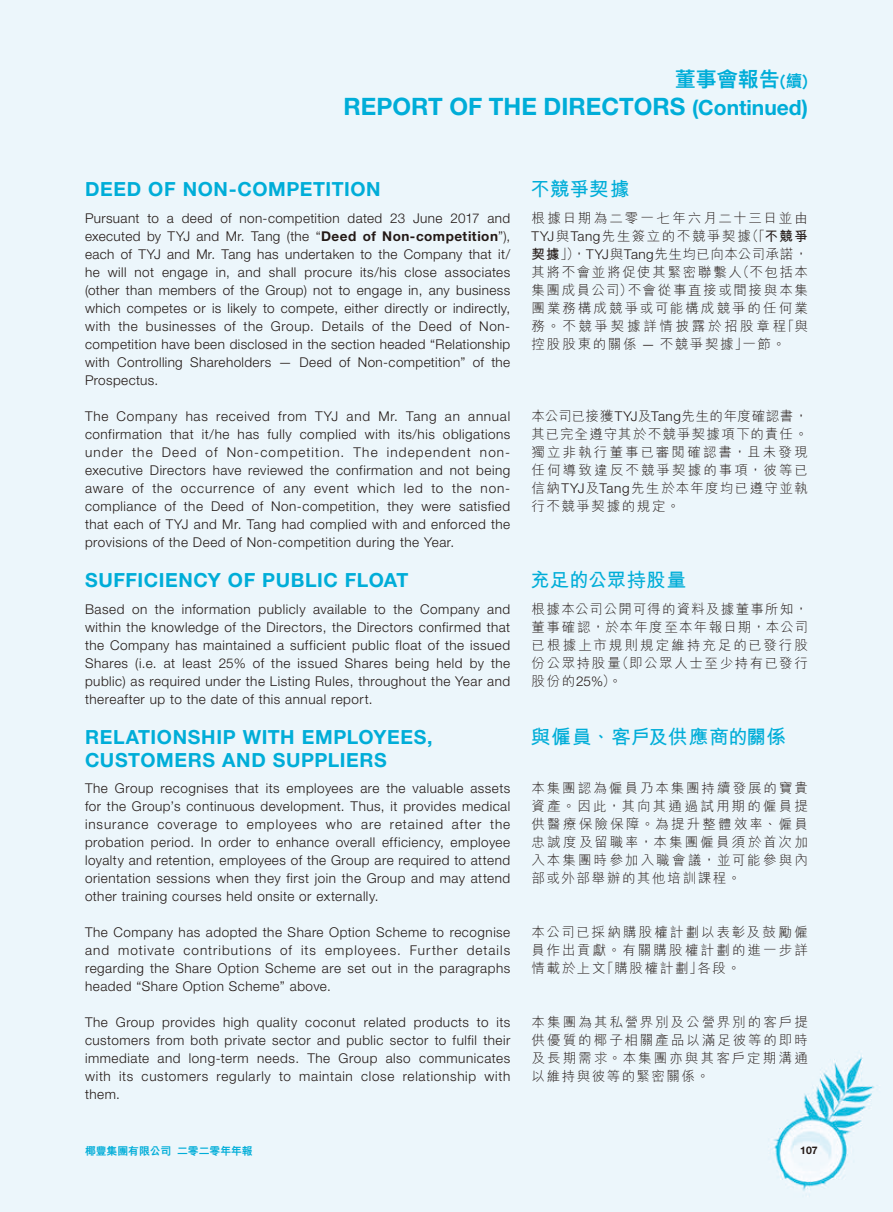
<style>
.page{position:relative;width:893px;height:1212px;background:#ecf6fb}
.page>*{position:absolute;margin:0;border:0;box-sizing:border-box;transform-origin:0 0}
.t1{font:700 24px "Helvetica Neue LT Std";color:#00add8}
.t2{font:800 21px "M Hei HK";color:#00add8}
.t3{font:700 19.5px/22.5px "Helvetica Neue LT Std";letter-spacing:.03em;color:#00add8}
.t4{font:700 19.5px "M Hei HK";letter-spacing:.005em;color:#00add8}
.t5{font:300 13.5px/18px "Helvetica Neue LT Std";letter-spacing:.04em;color:#231916;text-align:justify}
.t6{font:300 13.5px/18px "M Hei HK";letter-spacing:.145em;color:#231916;text-align:justify}
.t7{font:800 10.8px "M Hei HK";color:#00add8}
.t8{font:700 10.5px "Helvetica Neue LT Std";color:#231916}
.s1{font-size:16.5px}
.s2{font-size:21px}
.s3{font-weight:700}
.s4{font-family:"Helvetica Neue LT Std"}
</style>
<div class="page">
<h2 class="t2" style="left:675px;top:69px;width:135px">董事會報告<span class="s1">(續)</span></h2>
<h1 class="t1" style="left:344px;top:92px;width:466px">REPORT OF THE DIRECTORS <span class="s2">(Continued)</span></h1>
<h3 class="t3" style="left:85px;top:177px;width:297px">DEED OF NON-COMPETITION</h3>
<p class="t5" style="left:85px;top:208px;width:427px">Pursuant to a deed of non-competition dated 23 June 2017 and executed by TYJ and Mr. Tang (the “<span class="s3">Deed of Non-competition</span>”), each of TYJ and Mr. Tang has undertaken to the Company that it/ he will not engage in, and shall procure its/his close associates (other than members of the Group) not to engage in, any business which competes or is likely to compete, either directly or indirectly, with the businesses of the Group. Details of the Deed of Non&shy;competition have been disclosed in the section headed “Relationship with Controlling Shareholders — Deed of Non-competition” of the Prospectus.</p>
<p class="t5" style="left:85px;top:406px;width:427px">The Company has received from TYJ and Mr. Tang an annual confirmation that it/he has fully complied with its/his obligations under the Deed of Non-competition. The independent non&shy;executive Directors have reviewed the confirmation and not being aware of the occurrence of any event which led to the non&shy;compliance of the Deed of Non-competition, they were satisfied that each of TYJ and Mr. Tang had complied with and enforced the provisions of the Deed of Non-competition during the Year.</p>
<h3 class="t3" style="left:85px;top:568px;width:325px">SUFFICIENCY OF PUBLIC FLOAT</h3>
<p class="t5" style="left:85px;top:599px;width:427px">Based on the information publicly available to the Company and within the knowledge of the Directors, the Directors confirmed that the Company has maintained a sufficient public float of the issued Shares (i.e. at least 25% of the issued Shares being held by the public) as required under the Listing Rules, throughout the Year and thereafter up to the date of this annual report.</p>
<h3 class="t3" style="left:85px;top:725px;width:349px">RELATIONSHIP WITH EMPLOYEES,<br>CUSTOMERS AND SUPPLIERS</h3>
<p class="t5" style="left:85px;top:779px;width:427px">The Group recognises that its employees are the valuable assets for the Group’s continuous development. Thus, it provides medical insurance coverage to employees who are retained after the probation period. In order to enhance overall efficiency, employee loyalty and retention, employees of the Group are required to attend orientation sessions when they first join the Group and may attend other training courses held onsite or externally.</p>
<p class="t5" style="left:85px;top:923px;width:427px">The Company has adopted the Share Option Scheme to recognise and motivate contributions of its employees. Further details regarding the Share Option Scheme are set out in the paragraphs headed “Share Option Scheme” above.</p>
<p class="t5" style="left:85px;top:1013px;width:427px">The Group provides high quality coconut related products to its customers from both private sector and public sector to fulfil their immediate and long-term needs. The Group also communicates with its customers regularly to maintain close relationship with them.</p>
<h3 class="t4" style="left:530px;top:175px;width:101px">不競爭契據</h3>
<p class="t6" style="left:531px;top:208px;width:278px">根據日期為二零一七年六月二十三日並由<span class="s4">TYJ</span>與<span class="s4">Tang</span>先生簽立的不競爭契據（「<span class="s3">不競爭契據</span>」），<span class="s4">TYJ</span>與<span class="s4">Tang</span>先生均已向本公司承諾，其將不會並將促使其緊密聯繫人（不包括本集團成員公司）不會從事直接或間接與本集團業務構成競爭或可能構成競爭的任何業務。不競爭契據詳情披露於招股章程「與控股股東的關係 <span class="s4">—</span> 不競爭契據」一節。</p>
<p class="t6" style="left:531px;top:406px;width:278px">本公司已接獲<span class="s4">TYJ</span>及<span class="s4">Tang</span>先生的年度確認書，其已完全遵守其於不競爭契據項下的責任。獨立非執行董事已審閱確認書，且未發現任何導致違反不競爭契據的事項，彼等已信納<span class="s4">TYJ</span>及<span class="s4">Tang</span>先生於本年度均已遵守並執行不競爭契據的規定。</p>
<h3 class="t4" style="left:530px;top:566px;width:157px">充足的公眾持股量</h3>
<p class="t6" style="left:531px;top:599px;width:278px">根據本公司公開可得的資料及據董事所知，董事確認，於本年度至本年報日期，本公司已根據上市規則規定維持充足的已發行股份公眾持股量（即公眾人士至少持有已發行股份的<span class="s4">25%</span>）。</p>
<h3 class="t4" style="left:531px;top:723px;width:256px">與僱員、客戶及供應商的關係</h3>
<p class="t6" style="left:531px;top:779px;width:278px">本集團認為僱員乃本集團持續發展的寶貴資產。因此，其向其通過試用期的僱員提供醫療保險保障。為提升整體效率、僱員忠誠度及留職率，本集團僱員須於首次加入本集團時參加入職會議，並可能參與內部或外部舉辦的其他培訓課程。</p>
<p class="t6" style="left:531px;top:923px;width:278px">本公司已採納購股權計劃以表彰及鼓勵僱員作出貢獻。有關購股權計劃的進一步詳情載於上文「購股權計劃」各段。</p>
<p class="t6" style="left:531px;top:1013px;width:278px">本集團為其私營界別及公營界別的客戶提供優質的椰子相關產品以滿足彼等的即時及長期需求。本集團亦與其客戶定期溝通以維持與彼等的緊密關係。</p>
<p class="t7" style="left:85px;top:1146px;width:169px">椰豐集團有限公司 二零二零年年報</p>
<p class="t8" style="left:800px;top:1143px;width:19px">107</p>
</div>
